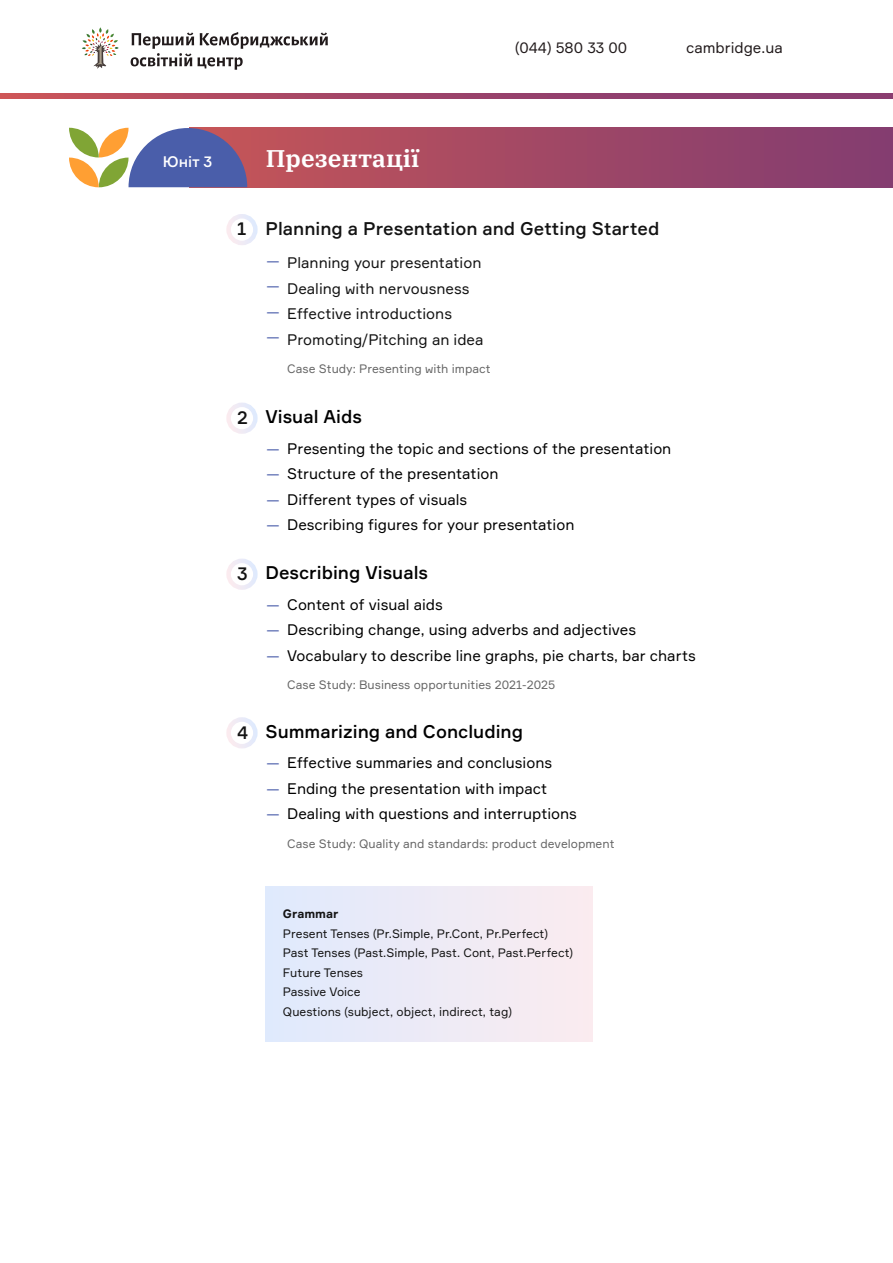
<style>
.page{position:relative;width:893px;height:1263px;background:#fff}
.page>*{position:absolute;margin:0;border:0;box-sizing:border-box;transform-origin:0 0}
.t1{font:600 24px "IBM Plex Serif";color:#fff}
.t2{font:500 18px "Formular";color:#000}
.t3{font:500 18px "Formular";color:#131313}
.t4{font:15px/25.5px "Formular";color:#000}
.t5{font:15px/25.5px "Formular";color:#131313}
.t6{font:15px "Formular";color:#221b1c}
.t7{font:15px/25.5px "Formular";color:#4a5eaa;text-align:justify}
.t8{font:500 15px "Formular";color:#fff}
.t9{font:12px/19.5px "Formular";color:#131313}
.t10{font:12px "Formular";color:#666}
.t11{font:700 12px "Formular";color:#131313}
</style>
<div class="page">
<div style="left:266px;top:886px;width:327px;height:155px;background:linear-gradient(to right,#dfeafd,#fbebef)"></div>
<svg style="left:0;top:94px;width:893px;height:4px;background:#a14567"></svg>
<svg style="left:131px;top:32px;width:197px;height:38px"></svg>
<svg style="left:82px;top:27px;width:37px;height:42px"></svg>
<div style="left:226px;top:214px;width:32px;height:31px;border:4px solid #fff;border-radius:50%"></div>
<div style="left:226px;top:403px;width:32px;height:31px;border:4px solid #fff;border-radius:50%"></div>
<div style="left:226px;top:559px;width:32px;height:31px;border:4px solid #fff;border-radius:50%"></div>
<div style="left:226px;top:717px;width:32px;height:31px;border:4px solid #fff;border-radius:50%"></div>
<div style="left:190px;top:128px;width:703px;height:59px;background:linear-gradient(to right,#c45558,#813c71)"></div>
<svg style="left:69px;top:128px;width:178px;height:59px"></svg>
<p class="t8" style="left:163px;top:152px;width:51px">Юніт 3</p>
<h1 class="t1" style="left:266px;top:139px;width:155px">Презентації</h1>
<p class="t6" style="left:515px;top:39px;width:114px">(044) 580 33 00</p>
<p class="t6" style="left:686px;top:39px;width:98px">cambridge.ua</p>
<p class="t3" style="left:237px;top:218px;width:11px">1</p>
<p class="t3" style="left:265px;top:218px;width:395px">Planning a Presentation and Getting Started</p>
<p class="t7" style="left:267px;top:248px;width:15px">— — — —</p>
<p class="t5" style="left:287px;top:250px;width:198px">Planning your presentation<br>Dealing with nervousness<br>Effective introductions<br>Promoting/Pitching an idea</p>
<p class="t10" style="left:287px;top:362px;width:205px">Case Study: Presenting with impact</p>
<p class="t3" style="left:237px;top:406px;width:12px">2</p>
<p class="t2" style="left:265px;top:405px;width:98px">Visual Aids</p>
<p class="t7" style="left:267px;top:435px;width:15px">— — — —</p>
<p class="t4" style="left:287px;top:435px;width:386px">Presenting the topic and sections of the presentation Structure of the presentation<br>Different types of visuals<br>Describing figures for your presentation</p>
<p class="t3" style="left:237px;top:562px;width:12px">3</p>
<p class="t2" style="left:265px;top:561px;width:164px">Describing Visuals</p>
<p class="t7" style="left:267px;top:591px;width:15px">— — —</p>
<p class="t4" style="left:287px;top:591px;width:410px">Content of visual aids<br>Describing change, using adverbs and adjectives<br>Vocabulary to describe line graphs, pie charts, bar charts</p>
<p class="t10" style="left:287px;top:678px;width:270px">Case Study: Business opportunities 2021-2025</p>
<p class="t3" style="left:237px;top:721px;width:13px">4</p>
<p class="t2" style="left:265px;top:720px;width:259px">Summarizing and Concluding</p>
<p class="t7" style="left:267px;top:750px;width:15px">— — —</p>
<p class="t4" style="left:287px;top:750px;width:291px">Effective summaries and conclusions<br>Ending the presentation with impact<br>Dealing with questions and interruptions</p>
<p class="t10" style="left:287px;top:836px;width:329px">Case Study: Quality and standards: product development</p>
<p class="t11" style="left:283px;top:906px;width:57px">Grammar</p>
<p class="t9" style="left:283px;top:923px;width:292px">Present Tenses (Pr.Simple, Pr.Cont, Pr.Perfect)<br>Past Tenses (Past.Simple, Past. Cont, Past.Perfect)<br>Future Tenses<br>Passive Voice<br>Questions (subject, object, indirect, tag)</p>
</div>
